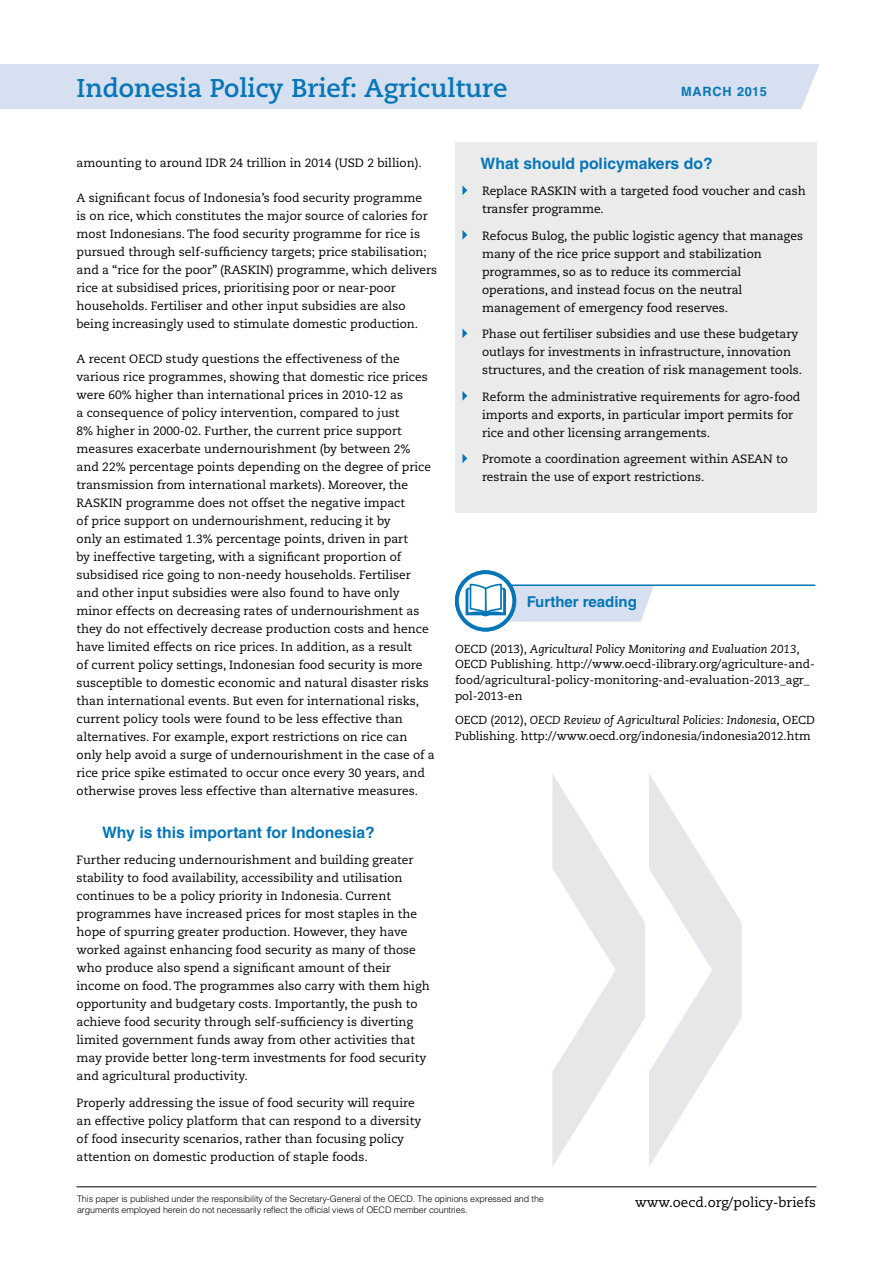
<style>
.page{position:relative;width:893px;height:1263px;background:#fff}
.page>*{position:absolute;margin:0;border:0;box-sizing:border-box;transform-origin:0 0}
.t1{font:700 25.65px "Caecilia LT Std";color:#0576b8}
.t2{font:700 15.75px "Helvetica LT Std";color:#0576b8}
.t3{font:700 15px "Helvetica LT Std";color:#0576b8}
.t4{font:13.5px "Caecilia";color:#000}
.t5{font:700 12.75px "Helvetica LT Std";letter-spacing:.065em;color:#0576b8}
.t6{font:12px/18px "Caecilia LT Std";color:#000}
.t7{font:11.7px/15.8px "Caecilia LT Std";color:#000}
.t8{font:300 9px/10.5px "Helvetica LT Std";letter-spacing:-.01em;color:#000}
.s1{font-style:italic}
</style>
<div class="page">
<div style="left:455px;top:142px;width:361px;height:370px;background:#ebebec"></div>
<svg style="left:552px;top:774px;width:190px;height:392px"></svg>
<div style="left:0;top:64px;width:820px;height:45px;background:#d7e0f0"></div>
<hr style="left:77px;top:1186px;width:739px;height:1px;background:#000">
<svg style="left:462px;top:185px;width:5px;height:10px"></svg>
<svg style="left:462px;top:230px;width:5px;height:10px"></svg>
<svg style="left:462px;top:328px;width:5px;height:10px"></svg>
<svg style="left:462px;top:391px;width:5px;height:10px"></svg>
<svg style="left:462px;top:453px;width:5px;height:10px"></svg>
<svg style="left:455px;top:570px;width:61px;height:61px"></svg>
<svg style="left:464px;top:583px;width:190px;height:39px"></svg>
<hr style="left:511px;top:584px;width:304px;height:2px;background:#0576b8">
<h1 class="t1" style="left:77px;top:73px;width:432px">Indonesia Policy Brief: Agriculture</h1>
<p class="t5" style="left:681px;top:83px;width:87px">MARCH 2015</p>
<p class="t6" style="left:77px;top:154px;width:347px">amounting to around IDR 24 trillion in 2014 (USD 2 billion).</p>
<p class="t6" style="left:77px;top:189px;width:362px">A significant focus of Indonesia’s food security programme<br>is on rice, which constitutes the major source of calories for most Indonesians. The food security programme for rice is pursued through self-sufficiency targets; price stabilisation; and a “rice for the poor” (RASKIN) programme, which delivers rice at subsidised prices, prioritising poor or near-poor households. Fertiliser and other input subsidies are also being increasingly used to stimulate domestic production.</p>
<p class="t6" style="left:77px;top:350px;width:360px">A recent OECD study questions the effectiveness of the various rice programmes, showing that domestic rice prices were 60% higher than international prices in 2010-12 as<br>a consequence of policy intervention, compared to just<br>8% higher in 2000-02. Further, the current price support measures exacerbate undernourishment (by between 2% and 22% percentage points depending on the degree of price transmission from international markets). Moreover, the RASKIN programme does not offset the negative impact<br>of price support on undernourishment, reducing it by<br>only an estimated 1.3% percentage points, driven in part<br>by ineffective targeting, with a significant proportion of subsidised rice going to non-needy households. Fertiliser and other input subsidies were also found to have only minor effects on decreasing rates of undernourishment as they do not effectively decrease production costs and hence have limited effects on rice prices. In addition, as a result<br>of current policy settings, Indonesian food security is more susceptible to domestic economic and natural disaster risks than international events. But even for international risks, current policy tools were found to be less effective than alternatives. For example, export restrictions on rice can only help avoid a surge of undernourishment in the case of a rice price spike estimated to occur once every 30 years, and otherwise proves less effective than alternative measures.</p>
<h2 class="t2" style="left:102px;top:822px;width:274px">Why is this important for Indonesia?</h2>
<p class="t6" style="left:77px;top:851px;width:355px">Further reducing undernourishment and building greater stability to food availability, accessibility and utilisation continues to be a policy priority in Indonesia. Current programmes have increased prices for most staples in the hope of spurring greater production. However, they have worked against enhancing food security as many of those who produce also spend a significant amount of their income on food. The programmes also carry with them high opportunity and budgetary costs. Importantly, the push to achieve food security through self-sufficiency is diverting limited government funds away from other activities that may provide better long-term investments for food security and agricultural productivity.</p>
<p class="t6" style="left:77px;top:1094px;width:346px">Properly addressing the issue of food security will require an effective policy platform that can respond to a diversity of food insecurity scenarios, rather than focusing policy attention on domestic production of staple foods.</p>
<p class="t8" style="left:77px;top:1194px;width:468px">This paper is published under the responsibility of the Secretary-General of the OECD. The opinions expressed and the arguments employed herein do not necessarily reflect the official views of OECD member countries.</p>
<h2 class="t2" style="left:480px;top:153px;width:234px">What should policymakers do?</h2>
<p class="t6" style="left:482px;top:182px;width:325px">Replace RASKIN with a targeted food voucher and cash transfer programme.</p>
<p class="t6" style="left:482px;top:227px;width:322px">Refocus Bulog, the public logistic agency that manages many of the rice price support and stabilization programmes, so as to reduce its commercial operations, and instead focus on the neutral management of emergency food reserves.</p>
<p class="t6" style="left:482px;top:325px;width:322px">Phase out fertiliser subsidies and use these budgetary outlays for investments in infrastructure, innovation structures, and the creation of risk management tools.</p>
<p class="t6" style="left:482px;top:388px;width:320px">Reform the administrative requirements for agro-food imports and exports, in particular import permits for rice and other licensing arrangements.</p>
<p class="t6" style="left:482px;top:450px;width:307px">Promote a coordination agreement within ASEAN to restrain the use of export restrictions.</p>
<p class="t3" style="left:527px;top:592px;width:112px">Further reading</p>
<p class="t7" style="left:455px;top:641px;width:361px">OECD (2013), <span class="s1">Agricultural Policy Monitoring and Evaluation 2013</span>, OECD Publishing. http://www.oecd-ilibrary.org/agriculture-and&shy;food/agricultural-policy-monitoring-and-evaluation-2013_agr_ pol-2013-en</p>
<p class="t7" style="left:455px;top:712px;width:361px">OECD (2012), <span class="s1">OECD Review of Agricultural Policies: Indonesia</span>, OECD<br>Publishing. http://www.oecd.org/indonesia/indonesia2012.htm</p>
<p class="t4" style="left:635px;top:1194px;width:182px">www.oecd.org/policy-briefs</p>
</div>
